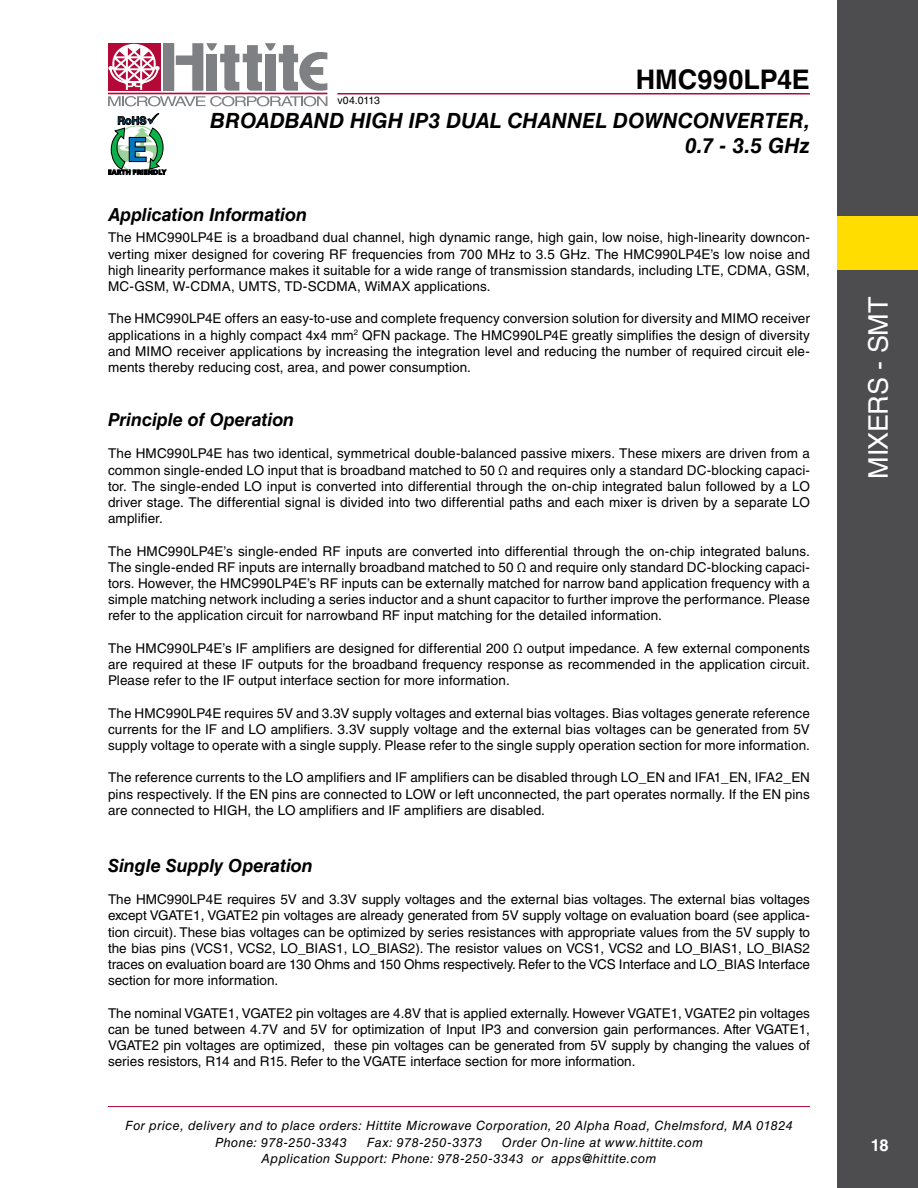
<style>
.page{position:relative;width:918px;height:1188px;background:#fff}
.page>*{position:absolute;margin:0;border:0;box-sizing:border-box;transform-origin:0 0}
.t1{font:27px "Helvetica LT Std";letter-spacing:-.015em;color:#fff}
.t2{font:700 27px "Helvetica LT Std";letter-spacing:.005em;color:#000}
.t3{font:italic 700 21px/25.2px "Helvetica LT Std";color:#000;text-align:right}
.t4{font:italic 700 18px "Helvetica LT Std";letter-spacing:-.005em;color:#000}
.t5{font:700 16.5px "Helvetica LT Std";color:#fff}
.t6{font:13.5px/16.2px "Helvetica LT Std";letter-spacing:.005em;color:#000;text-align:justify}
.t7{font:italic 12.75px/16.5px "Helvetica LT Std";letter-spacing:.035em;color:#000}
.t8{font:10.5px "Helvetica LT Std";letter-spacing:-.015em;color:#000}
</style>
<div class="page">
<hr style="left:108px;top:1106px;width:702px;height:1px;background:#b30838">
<svg style="left:108px;top:43px;width:219px;height:63px"></svg>
<svg style="left:108px;top:113px;width:58px;height:62px"></svg>
<div style="left:837px;top:0;width:81px;height:1188px;background:#4d4d4f"></div>
<div style="left:837px;top:216px;width:81px;height:54px;background:#fd0"></div>
<hr style="left:337px;top:93px;width:473px;height:1px;background:#b30838">
<h1 class="t2" style="left:636px;top:63px;width:176px">HMC990LP4E</h1>
<h2 class="t3" style="left:210px;top:108px;width:601px">BROADBAND HIGH IP3 DUAL CHANNEL DOWNCONVERTER,<br>0.7 - 3.5 GHz</h2>
<p class="t8" style="left:337px;top:94px;width:44px">v04.0113</p>
<h3 class="t4" style="left:108px;top:204px;width:201px">Application Information</h3>
<p class="t6" style="left:108px;top:230px;width:703px">The HMC990LP4E is a broadband dual channel, high dynamic range, high gain, low noise, high-linearity downcon&shy;verting mixer designed for covering RF frequencies from 700 MHz to 3.5 GHz. The HMC990LP4E’s low noise and high linearity performance makes it suitable for a wide range of transmission standards, including LTE, CDMA, GSM, MC-GSM, W-CDMA, UMTS, TD-SCDMA, WiMAX applications.</p>
<p class="t6" style="left:108px;top:311px;width:704px">The HMC990LP4E offers an easy-to-use and complete frequency conversion solution for diversity and MIMO receiver applications in a highly compact 4x4 mm<sup>2</sup> QFN package. The HMC990LP4E greatly simplifies the design of diversity and MIMO receiver applications by increasing the integration level and reducing the number of required circuit ele&shy;ments thereby reducing cost, area, and power consumption.</p>
<h3 class="t4" style="left:108px;top:409px;width:188px">Principle of Operation</h3>
<p class="t6" style="left:108px;top:446px;width:703px">The HMC990LP4E has two identical, symmetrical double-balanced passive mixers. These mixers are driven from a common single-ended LO input that is broadband matched to 50 Ω and requires only a standard DC-blocking capaci&shy;tor. The single-ended LO input is converted into differential through the on-chip integrated balun followed by a LO driver stage. The differential signal is divided into two differential paths and each mixer is driven by a separate LO amplifier.</p>
<p class="t6" style="left:108px;top:543px;width:704px">The HMC990LP4E’s single-ended RF inputs are converted into differential through the on-chip integrated baluns.<br>The single-ended RF inputs are internally broadband matched to 50 Ω and require only standard DC-blocking capaci&shy;tors. However, the HMC990LP4E’s RF inputs can be externally matched for narrow band application frequency with a simple matching network including a series inductor and a shunt capacitor to further improve the performance. Please refer to the application circuit for narrowband RF input matching for the detailed information.</p>
<p class="t6" style="left:108px;top:640px;width:703px">The HMC990LP4E’s IF amplifiers are designed for differential 200 Ω output impedance. A few external components are required at these IF outputs for the broadband frequency response as recommended in the application circuit.<br>Please refer to the IF output interface section for more information.</p>
<p class="t6" style="left:108px;top:705px;width:704px">The HMC990LP4E requires 5V and 3.3V supply voltages and external bias voltages. Bias voltages generate reference currents for the IF and LO amplifiers. 3.3V supply voltage and the external bias voltages can be generated from 5V supply voltage to operate with a single supply. Please refer to the single supply operation section for more information.</p>
<p class="t6" style="left:108px;top:770px;width:704px">The reference currents to the LO amplifiers and IF amplifiers can be disabled through LO_EN and IFA1_EN, IFA2_EN pins respectively. If the EN pins are connected to LOW or left unconnected, the part operates normally. If the EN pins are connected to HIGH, the LO amplifiers and IF amplifiers are disabled.</p>
<h3 class="t4" style="left:108px;top:855px;width:206px">Single Supply Operation</h3>
<p class="t6" style="left:108px;top:891px;width:704px">The HMC990LP4E requires 5V and 3.3V supply voltages and the external bias voltages. The external bias voltages except VGATE1, VGATE2 pin voltages are already generated from 5V supply voltage on evaluation board (see applica&shy;tion circuit). These bias voltages can be optimized by series resistances with appropriate values from the 5V supply to the bias pins (VCS1, VCS2, LO_BIAS1, LO_BIAS2). The resistor values on VCS1, VCS2 and LO_BIAS1, LO_BIAS2 traces on evaluation board are 130 Ohms and 150 Ohms respectively. Refer to the VCS Interface and LO_BIAS Interface section for more information.</p>
<p class="t6" style="left:108px;top:1005px;width:704px">The nominal VGATE1, VGATE2 pin voltages are 4.8V that is applied externally. However VGATE1, VGATE2 pin voltages can be tuned between 4.7V and 5V for optimization of Input IP3 and conversion gain performances. After VGATE1, VGATE2 pin voltages are optimized, these pin voltages can be generated from 5V supply by changing the values of series resistors, R14 and R15. Refer to the VGATE interface section for more information.</p>
<p class="t7" style="left:215px;top:1118px;width:579px;text-indent:-90px">For price, delivery and to place orders: Hittite Microwave Corporation, 20 Alpha Road, Chelmsford, MA 01824<br>Phone: 978-250-3343</p>
<p class="t7" style="left:262px;top:1134px;width:443px;text-indent:240px">Order On-line at www.hittite.com<br>Application Support: Phone: 978-250-3343 or apps@hittite.com</p>
<p class="t7" style="left:367px;top:1134px;width:117px">Fax: 978-250-3373</p>
<h1 class="t1" style="left:863px;top:479px;width:184px;rotate:-90deg">Mixers - SMT</h1>
<p class="t5" style="left:871px;top:1135px;width:19px">18</p>
</div>
